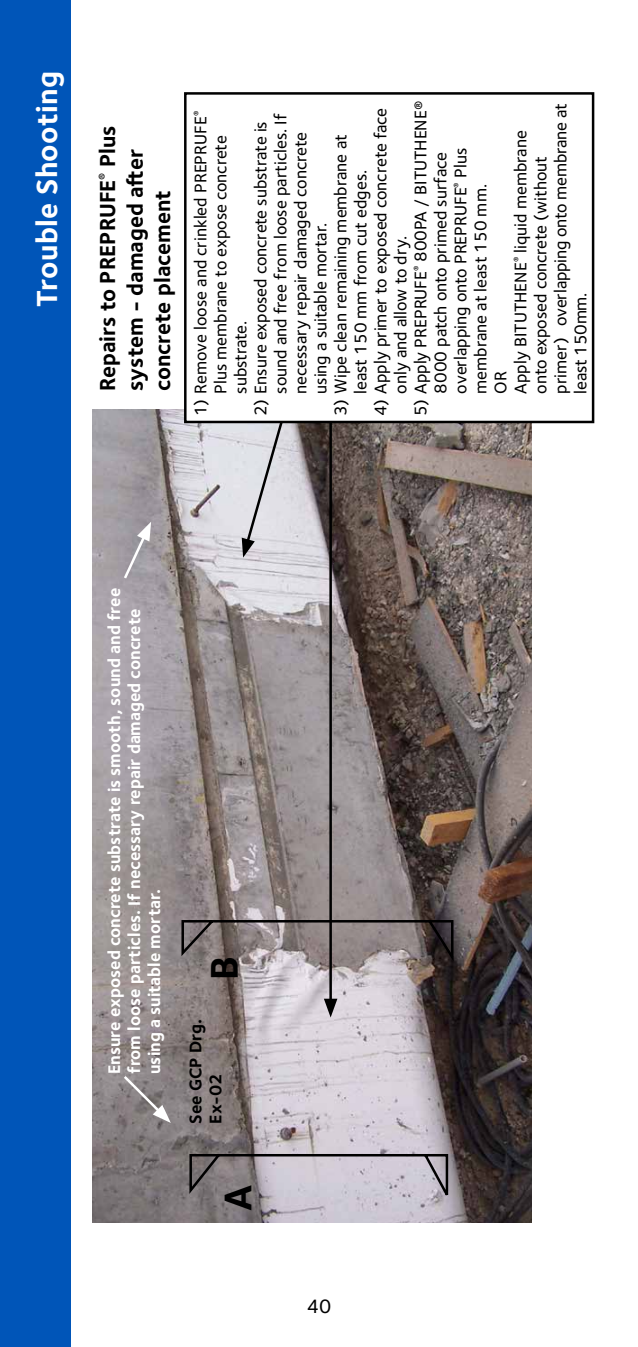
<style>
.page{position:relative;width:638px;height:1347px;background:#fff}
.page>*{position:absolute;margin:0;border:0;box-sizing:border-box;transform-origin:0 0}
.t1{font:700 40px "Foundry Sterling";color:#000}
.t2{font:700 30px "Foundry Sterling";letter-spacing:.01em;color:#fff}
.t3{font:700 22.5px/27.5px "Foundry Sterling";color:#000}
.t4{font:500 20px "Foundry Sterling";color:#000}
.t5{font:500 17.5px/20px "Foundry Sterling";color:#000}
.t6{font:700 17.5px/20px "Foundry Sterling";color:#fff}
.t7{font:700 17.5px/20px "Foundry Sterling";color:#000}
</style>
<div class="page">
<div style="left:0;top:0;width:71px;height:1346px;background:#0055b8"></div>
<img style="left:92px;top:409px;width:439px;height:813px">
<svg style="left:188px;top:1151px;width:261px;height:53px;background:#a9a3ac"></svg>
<svg style="left:180px;top:917px;width:275px;height:48px;background:#7e7575"></svg>
<svg style="left:324px;top:998px;width:13px;height:19px"></svg>
<hr style="left:329px;top:408px;width:3px;height:595px;background:#000">
<svg style="left:121px;top:1073px;width:50px;height:50px;background:#918b8c"></svg>
<svg style="left:122px;top:521px;width:29px;height:60px;background:#aba7ad"></svg>
<svg style="left:242px;top:423px;width:83px;height:134px;background:#bab8bd"></svg>
<div style="left:185px;top:93px;width:408px;height:329px;background:#fff"></div>
<div style="left:184px;top:92px;width:410px;height:331px;border:2px solid #000"></div>
<h2 class="t2" style="left:29px;top:307px;width:237px;rotate:-90deg">Trouble Shooting</h2>
<p class="t3" style="left:95px;top:391px;width:267px;rotate:-90deg">Repairs to PREPRUFE<sup>®</sup> Plus</p>
<p class="t3" style="left:122px;top:391px;width:244px;rotate:-90deg">system - damaged after concrete placement</p>
<p class="t5" style="left:371px;top:394px;width:287px;text-indent:-23px;rotate:-90deg">4) Apply primer to exposed concrete face only and allow to dry.</p>
<p class="t5" style="left:411px;top:394px;width:294px;text-indent:-23px;rotate:-90deg">5) Apply PREPRUFE<sup>®</sup> 800PA / BITUTHENE®<br>8000 patch onto primed surface overlapping onto PREPRUFE<sup>®</sup> Plus membrane at least 150 mm.<br>OR<br>Apply BITUTHENE<sup>®</sup> liquid membrane onto exposed concrete (without primer) overlapping onto membrane at</p>
<p class="t5" style="left:191px;top:394px;width:284px;text-indent:-22px;rotate:-90deg">1) Remove loose and crinkled PREPRUFE<sup>®<br></sup>Plus membrane to expose concrete substrate.</p>
<p class="t5" style="left:251px;top:394px;width:282px;text-indent:-23px;rotate:-90deg">2) Ensure exposed concrete substrate is sound and free from loose particles. If necessary repair damaged concrete using a suitable mortar.</p>
<p class="t5" style="left:331px;top:394px;width:261px;text-indent:-23px;rotate:-90deg">3) Wipe clean remaining membrane at least 150 mm from cut edges.</p>
<p class="t5" style="left:571px;top:394px;width:103px;rotate:-90deg">least 150mm.</p>
<p class="t6" style="left:105px;top:1074px;width:488px;rotate:-90deg">Ensure exposed concrete substrate is smooth, sound and free from loose particles. If necessary repair damaged concrete using a suitable mortar.</p>
<h1 class="t1" style="left:201px;top:980px;width:26px;rotate:-90deg">B</h1>
<p class="t7" style="left:186px;top:1123px;width:106px;rotate:-90deg">See GCP Drg.<br>Ex-02</p>
<h1 class="t1" style="left:214px;top:1210px;width:28px;rotate:-90deg">A</h1>
<p class="t4" style="left:307px;top:1294px;width:26px">40</p>
</div>
